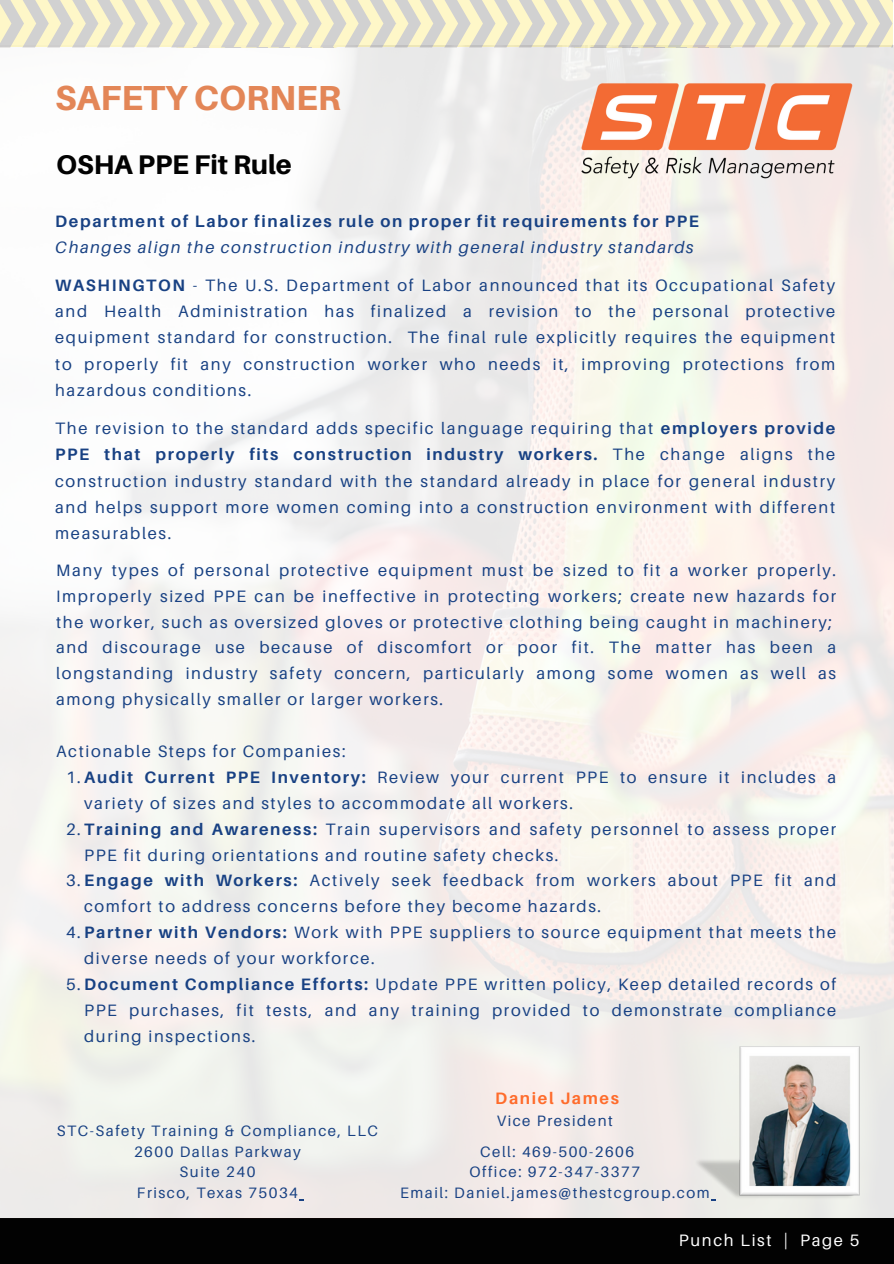
<style>
.page{position:relative;width:894px;height:1264px;background:#fff}
.page>*{position:absolute;margin:0;border:0;box-sizing:border-box;transform-origin:0 0}
.t1{font:800 34.8px "Aileron";color:#e38657}
.t2{font:800 27px "Aileron";color:#020202}
.t3{font:16.5px/25.8px "Aileron";letter-spacing:.1em;color:#184183;text-align:justify}
.t4{font:italic 16.5px "Aileron";letter-spacing:.1em;color:#184183}
.t5{font:700 16.5px "Aileron";letter-spacing:.1em;color:#184183}
.t6{font:16.5px "Aileron";letter-spacing:.1em;color:#fff}
.t7{font:700 16.5px "Aileron";letter-spacing:.1em;color:#ff6c2c}
.t8{font:15px "Aileron";letter-spacing:.1em;color:#184183}
.s1{font-weight:700}
</style>
<div class="page">
<div style="left:0;top:1218px;width:893px;height:45px;background:#020202"></div>
<img style="left:0;top:45px;width:893px;height:1173px">
<svg style="left:0;top:0;width:892px;height:47px;background:#e6e3cc"></svg>
<img style="left:570px;top:78px;width:289px;height:107px">
<img style="left:691px;top:1046px;width:168px;height:155px">
<p class="t1" style="left:55px;top:76px;width:287px">SAFETY CORNER</p>
<p class="t2" style="left:56px;top:147px;width:237px">OSHA PPE Fit Rule</p>
<p class="t5" style="left:55px;top:210px;width:645px">Department of Labor finalizes rule on proper fit requirements for PPE</p>
<h1 class="t4" style="left:55px;top:237px;width:639px">Changes align the construction industry with general industry standards</h1>
<p class="t3" style="left:55px;top:272px;width:781px;line-height:26.2px"><span class="s1">WASHINGTON</span> - The U.S. Department of Labor announced that its Occupational Safety and Health Administration has finalized a revision to the personal protective equipment standard for construction. The final rule explicitly requires the equipment to properly fit any construction worker who needs it, improving protections from hazardous conditions.</p>
<h2 class="t3" style="left:55px;top:415px;width:781px;line-height:26.2px">The revision to the standard adds specific language requiring that <span class="s1">employers provide PPE that properly fits construction industry workers.</span> The change aligns the construction industry standard with the standard already in place for general industry and helps support more women coming into a construction environment with different measurables.</h2>
<p class="t3" style="left:56px;top:556px;width:781px">Many types of personal protective equipment must be sized to fit a worker properly.<br>Improperly sized PPE can be ineffective in protecting workers; create new hazards for the worker, such as oversized gloves or protective clothing being caught in machinery;</p>
<p class="t3" style="left:56px;top:634px;width:781px">and discourage use because of discomfort or poor fit. The matter has been a longstanding industry safety concern, particularly among some women as well as among physically smaller or larger workers.</p>
<p class="t3" style="left:56px;top:738px;width:291px">Actionable Steps for Companies:</p>
<p class="t3" style="left:84px;top:763px;width:753px;text-indent:-18px">1.<span class="s1">Audit Current PPE Inventory:</span> Review your current PPE to ensure it includes a variety of sizes and styles to accommodate all workers.</p>
<p class="t3" style="left:84px;top:815px;width:753px;text-indent:-18px">2.<span class="s1">Training and Awareness:</span> Train supervisors and safety personnel to assess proper<br>PPE fit during orientations and routine safety checks.</p>
<p class="t3" style="left:84px;top:867px;width:753px;text-indent:-18px">3.<span class="s1">Engage with Workers:</span> Actively seek feedback from workers about PPE fit and comfort to address concerns before they become hazards.</p>
<p class="t3" style="left:84px;top:919px;width:753px;text-indent:-18px">4.<span class="s1">Partner with Vendors:</span> Work with PPE suppliers to source equipment that meets the diverse needs of your workforce.</p>
<p class="t3" style="left:84px;top:970px;width:753px;text-indent:-18px">5.<span class="s1">Document Compliance Efforts:</span> Update PPE written policy, Keep detailed records of PPE purchases, fit tests, and any training provided to demonstrate compliance during inspections.</p>
<p class="t8" style="left:57px;top:1121px;width:322px">STC-Safety Training &amp; Compliance, LLC</p>
<p class="t8" style="left:134px;top:1142px;width:168px">2600 Dallas Parkway</p>
<p class="t8" style="left:179px;top:1162px;width:77px">Suite 240</p>
<p class="t8" style="left:137px;top:1183px;width:162px">Frisco, Texas 75034</p>
<p class="t7" style="left:495px;top:1088px;width:125px">Daniel James</p>
<p class="t8" style="left:496px;top:1111px;width:117px">Vice President</p>
<p class="t8" style="left:480px;top:1142px;width:155px">Cell: 469-500-2606</p>
<p class="t8" style="left:469px;top:1162px;width:172px">Office: 972-347-3377</p>
<p class="t8" style="left:400px;top:1183px;width:311px">Email: Daniel.james@thestcgroup.com</p>
<p class="t6" style="left:678px;top:1229px;width:182px">Punch List | Page 5</p>
</div>
